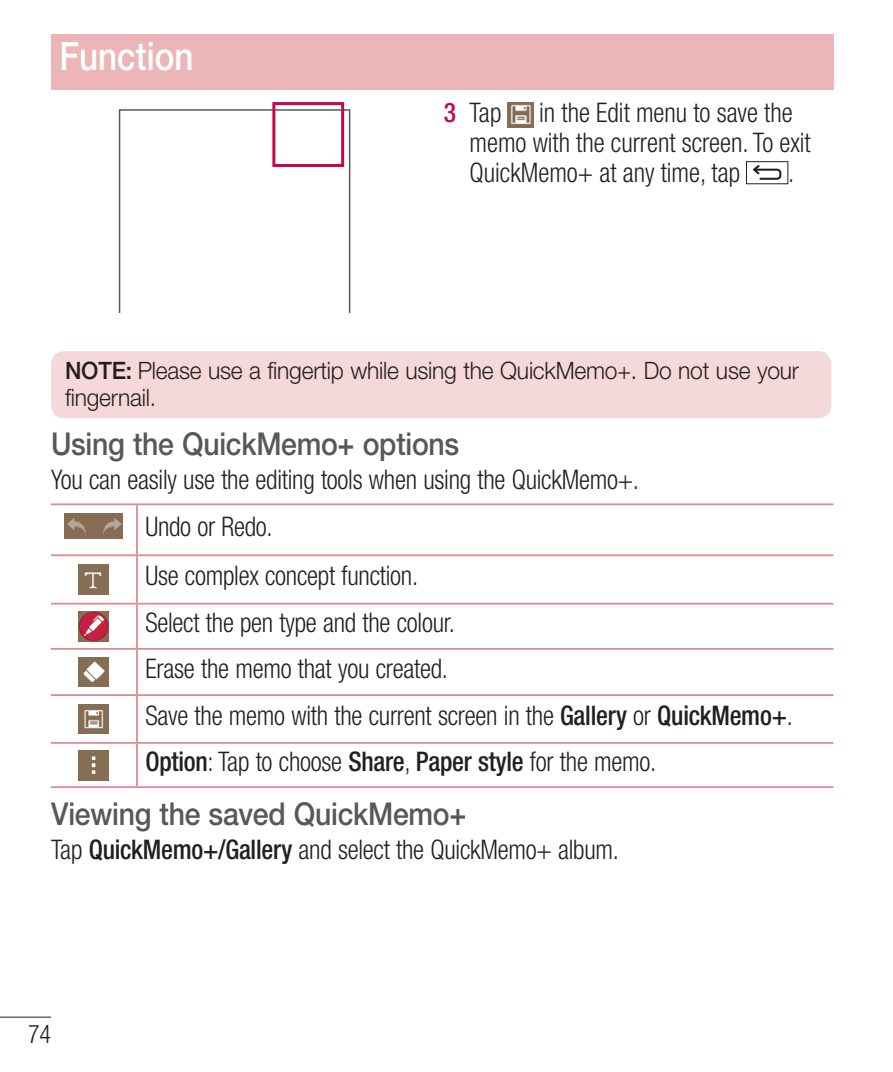
<style>
.page{position:relative;width:893px;height:1072px;background:#fff}
.page>*{position:absolute;margin:0;border:0;box-sizing:border-box;transform-origin:0 0}
.t1{font:500 39px "Helvetica Neue LT Pro";color:#fff;scale:.85 1}
.t2{font:500 31.5px "Helvetica Neue LT Pro";letter-spacing:-.01em;color:#57585a;scale:.9 1}
.t3{font:300 condensed 27px/46.5px "Helvetica Neue LT Pro";letter-spacing:-.01em;color:#231f20;scale:.95 1}
.t4{font:300 condensed 25.5px "Helvetica Neue LT Pro";color:#231f20;scale:.95 1}
.t5{font:300 24px/27px "Helvetica Neue LT Pro";letter-spacing:-.01em;color:#231f20;scale:.95 1}
.s1{font-weight:500;color:#c50750}
.s2{font-weight:500}
</style>
<div class="page">
<hr style="left:0;top:1016px;width:51px;height:1px;background:#231f20">
<div style="left:119px;top:109px;width:231px;height:208px;border:2px solid #57585a"></div>
<svg style="left:271px;top:102px;width:75px;height:65px"></svg>
<div style="left:118px;top:313px;width:234px;height:7px;background:#fff"></div>
<img style="left:508px;top:102px;width:25px;height:26px">
<svg style="left:753px;top:165px;width:28px;height:15px"></svg>
<div style="left:746px;top:161px;width:42px;height:23px;border:1px solid #231f20"></div>
<div style="left:51px;top:351px;width:780px;height:67px;background:#f5d8da;border-radius:13px"></div>
<hr style="left:51px;top:503px;width:782px;height:2px;background:#df8b94">
<hr style="left:136px;top:505px;width:2px;height:49px;background:#df8b94">
<hr style="left:51px;top:554px;width:782px;height:2px;background:#df8b94">
<hr style="left:136px;top:556px;width:2px;height:46px;background:#df8b94">
<hr style="left:51px;top:602px;width:782px;height:2px;background:#df8b94">
<hr style="left:136px;top:604px;width:2px;height:44px;background:#df8b94">
<hr style="left:51px;top:648px;width:782px;height:1px;background:#df8b94">
<hr style="left:136px;top:649px;width:2px;height:45px;background:#df8b94">
<hr style="left:51px;top:694px;width:782px;height:2px;background:#df8b94">
<hr style="left:136px;top:696px;width:2px;height:46px;background:#df8b94">
<hr style="left:51px;top:742px;width:782px;height:1px;background:#df8b94">
<hr style="left:136px;top:743px;width:2px;height:43px;background:#df8b94">
<hr style="left:51px;top:786px;width:782px;height:2px;background:#df8b94">
<img style="left:64px;top:513px;width:59px;height:26px">
<img style="left:79px;top:564px;width:29px;height:30px">
<img style="left:79px;top:611px;width:29px;height:30px">
<img style="left:79px;top:657px;width:29px;height:30px">
<img style="left:79px;top:704px;width:29px;height:30px">
<img style="left:79px;top:750px;width:29px;height:30px">
<div style="left:51px;top:34px;width:782px;height:55px;background:#ecb6b8"></div>
<h1 class="t1" style="left:60px;top:42px;width:159px">Function</h1>
<p class="t3" style="left:444px;top:91px;width:62px"><span class="s1">3</span> Tap</p>
<p class="t3" style="left:469px;top:100px;width:361px;line-height:30px;text-indent:70px">in the Edit menu to save the memo with the current screen. To exit<br>QuickMemo+ at any time, tap</p>
<p class="t3" style="left:788px;top:151px;width:8px">.</p>
<p class="t5" style="left:65px;top:360px;width:774px"><span class="s2">NOTE:</span> Please use a fingertip while using the QuickMemo+. Do not use your fingernail.</p>
<p class="t2" style="left:51px;top:432px;width:455px">Using the QuickMemo+ options</p>
<p class="t3" style="left:145px;top:458px;width:521px;text-indent:-94px">You can easily use the editing tools when using the QuickMemo+.<br>Undo or Redo.</p>
<p class="t3" style="left:145px;top:555px;width:683px">Use complex concept function.<br>Select the pen type and the colour.<br>Erase the memo that you created.<br>Save the memo with the current screen in the <span class="s2">Gallery</span> or <span class="s2">QuickMemo+</span>.<br><span class="s2">Option</span>: Tap to choose <span class="s2">Share</span>, <span class="s2">Paper style</span> for the memo.</p>
<p class="t2" style="left:51px;top:802px;width:463px">Viewing the saved QuickMemo+</p>
<p class="t3" style="left:51px;top:829px;width:599px">Tap <span class="s2">QuickMemo+/Gallery</span> and select the QuickMemo+ album.</p>
<p class="t4" style="left:28px;top:1025px;width:26px">74</p>
</div>
